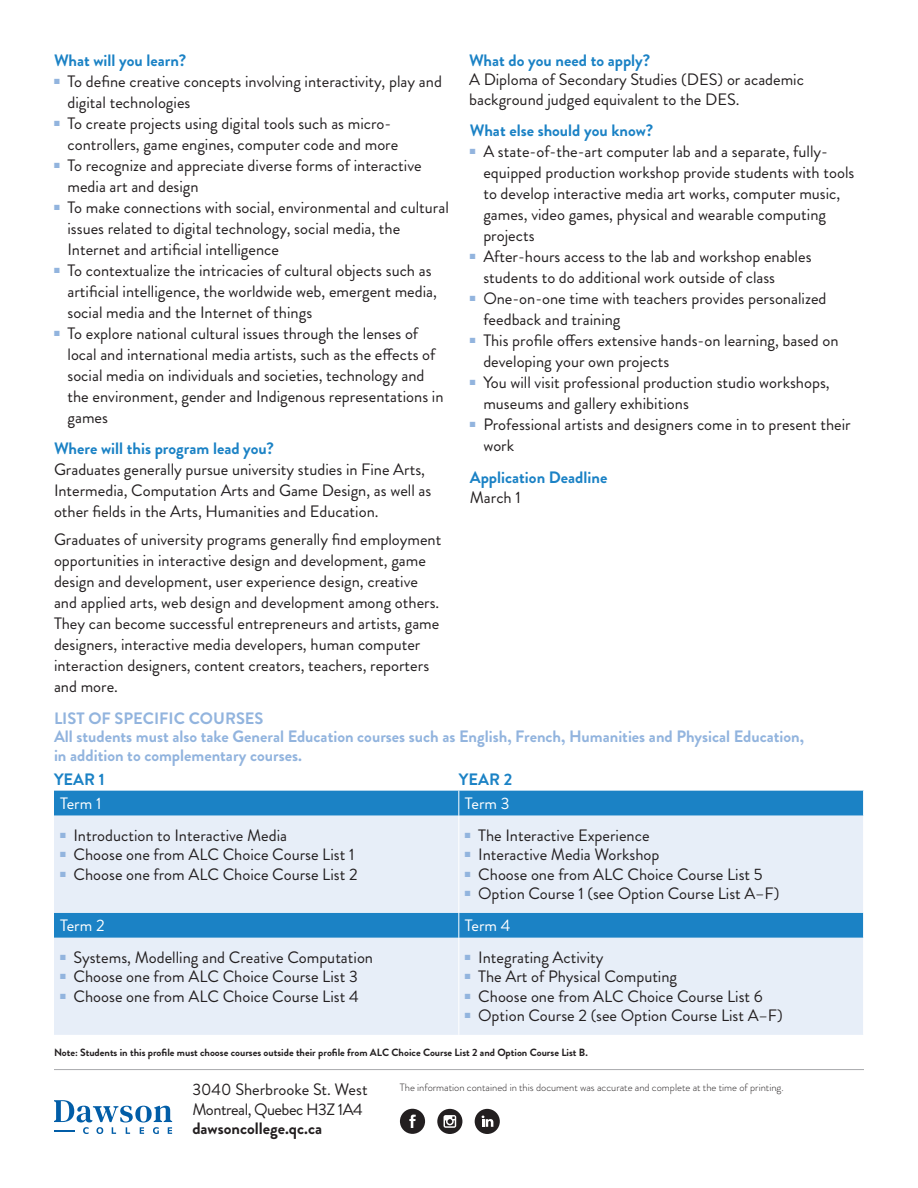
<style>
.page{position:relative;width:918px;height:1188px;background:#fff}
.page>*{position:absolute;margin:0;border:0;box-sizing:border-box;transform-origin:0 0}
.Bullet_List_Item_Regular{font:16.5px/21px "Brandon Grotesque";color:#231f20}
.Basic_Bold{font:700 16.5px/19.5px "Brandon Grotesque";color:#92b4de}
.Paragraph_Header_Blue{font:700 16.5px "Brandon Grotesque";color:#1b82c5}
.Bullet_List_Item_Regular-2{font:16.5px "Brandon Grotesque";letter-spacing:-.03em;color:#231f20}
.t1{font:16.5px "Brandon Grotesque";color:#fff}
.Basic_Bold-2{font:700 16.5px "Brandon Grotesque";color:#231f20}
.Fine_Print{font:700 10.5px "Brandon Grotesque";color:#231f20}
.Fine_Print-2{font:300 10.5px "Brandon Grotesque";color:#231f20}
</style>
<div class="page">
<hr style="left:54px;top:1069px;width:810px;height:1px;background:#a8a9ad">
<div style="left:54px;top:791px;width:809px;height:25px;background:#1b82c5"></div>
<svg style="left:54px;top:816px;width:809px;height:219px;background:#d0e1f2"></svg>
<hr style="left:458px;top:816px;width:1px;height:97px;background:#fff">
<hr style="left:458px;top:938px;width:1px;height:97px;background:#fff">
<svg style="left:458px;top:791px;width:1px;height:25px"></svg>
<svg style="left:863px;top:791px;width:1px;height:25px"></svg>
<svg style="left:458px;top:913px;width:1px;height:25px"></svg>
<svg style="left:863px;top:913px;width:1px;height:25px"></svg>
<svg style="left:54px;top:1100px;width:118px;height:34px"></svg>
<div style="left:475px;top:1109px;width:25px;height:25px;background:#231f20;border-radius:50%"></div>
<div style="left:437px;top:1109px;width:25px;height:25px;background:#231f20;border-radius:50%"></div>
<svg style="left:444px;top:1115px;width:12px;height:13px"></svg>
<div style="left:400px;top:1109px;width:25px;height:25px;background:#231f20;border-radius:50%"></div>
<svg style="left:409px;top:1115px;width:7px;height:13px"></svg>
<svg style="left:445px;top:1117px;width:10px;height:9px"></svg>
<svg style="left:482px;top:1116px;width:11px;height:11px"></svg>
<p class="Paragraph_Header_Blue" style="left:54px;top:48px;width:134px">What will you learn?</p>
<p class="Bullet_List_Item_Regular" style="left:68px;top:71px;width:376px;text-indent:-14px"><sup>■</sup> To define creative concepts involving interactivity, play and digital technologies</p>
<p class="Bullet_List_Item_Regular" style="left:68px;top:113px;width:332px;text-indent:-14px"><sup>■</sup> To create projects using digital tools such as micro&shy;controllers, game engines, computer code and more</p>
<p class="Bullet_List_Item_Regular" style="left:68px;top:155px;width:356px;text-indent:-14px"><sup>■</sup> To recognize and appreciate diverse forms of interactive media art and design</p>
<p class="Bullet_List_Item_Regular" style="left:68px;top:197px;width:383px;text-indent:-14px"><sup>■</sup> To make connections with social, environmental and cultural issues related to digital technology, social media, the<br>Internet and artificial intelligence</p>
<p class="Bullet_List_Item_Regular" style="left:68px;top:260px;width:371px;text-indent:-14px"><sup>■</sup> To contextualize the intricacies of cultural objects such as artificial intelligence, the worldwide web, emergent media, social media and the Internet of things</p>
<p class="Bullet_List_Item_Regular" style="left:68px;top:323px;width:378px;text-indent:-14px"><sup>■</sup> To explore national cultural issues through the lenses of local and international media artists, such as the effects of social media on individuals and societies, technology and the environment, gender and Indigenous representations in games</p>
<p class="Paragraph_Header_Blue" style="left:54px;top:437px;width:222px">Where will this program lead you?</p>
<p class="Bullet_List_Item_Regular" style="left:54px;top:459px;width:379px">Graduates generally pursue university studies in Fine Arts,<br>Intermedia, Computation Arts and Game Design, as well as other fields in the Arts, Humanities and Education.</p>
<p class="Bullet_List_Item_Regular" style="left:54px;top:529px;width:389px">Graduates of university programs generally find employment opportunities in interactive design and development, game design and development, user experience design, creative and applied arts, web design and development among others.<br>They can become successful entrepreneurs and artists, game designers, interactive media developers, human computer interaction designers, content creators, teachers, reporters and more.</p>
<p class="Paragraph_Header_Blue" style="left:469px;top:48px;width:183px">What do you need to apply?</p>
<p class="Bullet_List_Item_Regular" style="left:469px;top:70px;width:336px;line-height:19.5px">A Diploma of Secondary Studies (DES) or academic background judged equivalent to the DES.</p>
<p class="Paragraph_Header_Blue" style="left:470px;top:119px;width:185px">What else should you know?</p>
<p class="Bullet_List_Item_Regular" style="left:483px;top:141px;width:373px;text-indent:-14px"><sup>■</sup> A state-of-the-art computer lab and a separate, fully&shy;equipped production workshop provide students with tools to develop interactive media art works, computer music, games, video games, physical and wearable computing projects</p>
<p class="Bullet_List_Item_Regular" style="left:483px;top:246px;width:330px;text-indent:-14px"><sup>■</sup> After-hours access to the lab and workshop enables students to do additional work outside of class</p>
<p class="Bullet_List_Item_Regular" style="left:483px;top:288px;width:345px;text-indent:-14px"><sup>■</sup> One-on-one time with teachers provides personalized feedback and training</p>
<p class="Bullet_List_Item_Regular" style="left:483px;top:330px;width:357px;text-indent:-14px"><sup>■</sup> This profile offers extensive hands-on learning, based on developing your own projects</p>
<p class="Bullet_List_Item_Regular" style="left:483px;top:372px;width:348px;text-indent:-14px"><sup>■</sup> You will visit professional production studio workshops, museums and gallery exhibitions</p>
<p class="Bullet_List_Item_Regular" style="left:483px;top:414px;width:369px;text-indent:-14px"><sup>■</sup> Professional artists and designers come in to present their work</p>
<p class="Paragraph_Header_Blue" style="left:470px;top:466px;width:139px">Application Deadline</p>
<p class="Bullet_List_Item_Regular" style="left:470px;top:487px;width:53px">March 1</p>
<p class="Basic_Bold" style="left:54px;top:708px;width:211px">LIST OF SPECIFIC COURSES</p>
<p class="Basic_Bold" style="left:54px;top:726px;width:752px">All students must also take General Education courses such as English, French, Humanities and Physical Education, in addition to complementary courses.</p>
<p class="Paragraph_Header_Blue" style="left:54px;top:767px;width:52px">YEAR 1</p>
<p class="Paragraph_Header_Blue" style="left:459px;top:767px;width:55px">YEAR 2</p>
<p class="t1" style="left:60px;top:792px;width:43px">Term 1</p>
<p class="t1" style="left:465px;top:792px;width:46px">Term 3</p>
<p class="Bullet_List_Item_Regular" style="left:60px;top:825px;width:229px"><sup>■</sup> Introduction to Interactive Media</p>
<p class="Bullet_List_Item_Regular" style="left:60px;top:844px;width:296px"><sup>■</sup> Choose one from ALC Choice Course List 1</p>
<p class="Bullet_List_Item_Regular" style="left:60px;top:864px;width:299px"><sup>■</sup> Choose one from ALC Choice Course List 2</p>
<p class="Bullet_List_Item_Regular" style="left:465px;top:825px;width:186px"><sup>■</sup> The Interactive Experience</p>
<p class="Bullet_List_Item_Regular" style="left:465px;top:844px;width:196px"><sup>■</sup> Interactive Media Workshop</p>
<p class="Bullet_List_Item_Regular" style="left:465px;top:864px;width:299px"><sup>■</sup> Choose one from ALC Choice Course List 5</p>
<p class="Bullet_List_Item_Regular" style="left:465px;top:883px;width:316px"><sup>■</sup> Option Course 1 (see Option Course List A–F)</p>
<p class="t1" style="left:60px;top:914px;width:46px">Term 2</p>
<p class="t1" style="left:465px;top:914px;width:47px">Term 4</p>
<p class="Bullet_List_Item_Regular" style="left:60px;top:947px;width:315px"><sup>■</sup> Systems, Modelling and Creative Computation</p>
<p class="Bullet_List_Item_Regular" style="left:60px;top:966px;width:299px"><sup>■</sup> Choose one from ALC Choice Course List 3</p>
<p class="Bullet_List_Item_Regular" style="left:60px;top:986px;width:300px"><sup>■</sup> Choose one from ALC Choice Course List 4</p>
<p class="Bullet_List_Item_Regular" style="left:465px;top:947px;width:140px"><sup>■</sup> Integrating Activity</p>
<p class="Bullet_List_Item_Regular" style="left:465px;top:966px;width:214px"><sup>■</sup> The Art of Physical Computing</p>
<p class="Bullet_List_Item_Regular" style="left:465px;top:986px;width:300px"><sup>■</sup> Choose one from ALC Choice Course List 6</p>
<p class="Bullet_List_Item_Regular" style="left:465px;top:1005px;width:319px"><sup>■</sup> Option Course 2 (see Option Course List A–F)</p>
<p class="Fine_Print" style="left:54px;top:1045px;width:535px">Note: Students in this profile must choose courses outside their profile from ALC Choice Course List 2 and Option Course List B.</p>
<p class="Bullet_List_Item_Regular" style="left:192px;top:1079px;width:177px">3040 Sherbrooke St. West</p>
<p class="Bullet_List_Item_Regular-2" style="left:192px;top:1097px;width:172px">Montreal, Quebec H3Z 1A4</p>
<p class="Basic_Bold-2" style="left:192px;top:1117px;width:131px">dawsoncollege.qc.ca</p>
<p class="Fine_Print-2" style="left:400px;top:1080px;width:385px">The information contained in this document was accurate and complete at the time of printing.</p>
</div>
